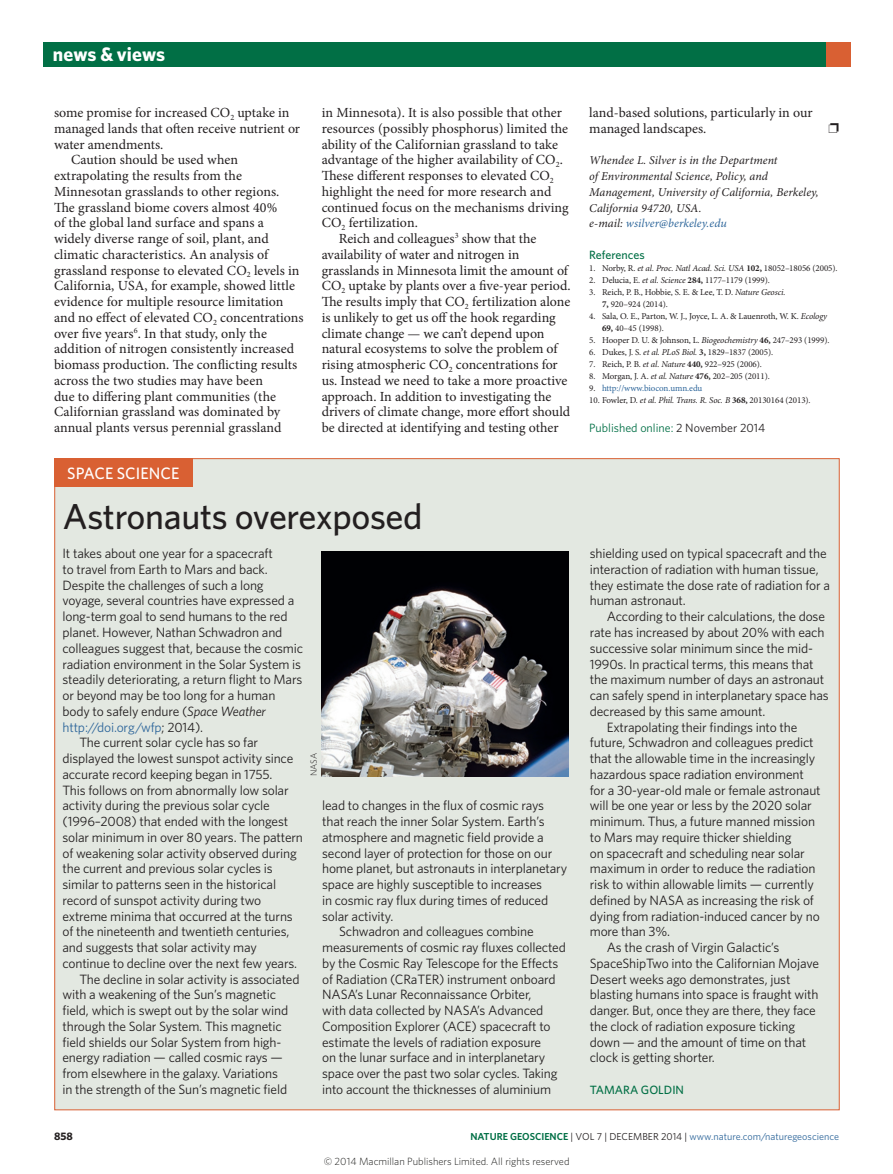
<style>
.page{position:relative;width:893px;height:1174px;background:#fff}
.page>*{position:absolute;margin:0;border:0;box-sizing:border-box;transform-origin:0 0}
.Pic_story_title{font:500 36px "Whitney";letter-spacing:-.01em;color:#231f20}
.t1{font:700 19.5px "Whitney";color:#fff}
.Pic_story_subject{font:500 16.5px "Whitney";color:#fff}
.Body_text{font:13.95px/15.8px "Minion Pro";color:#231f20}
.Pic_story_body_text{font:13.5px/15.8px "Whitney";letter-spacing:-.01em;color:#231f20}
.Pic_story_body_firs{font:13.5px/15.8px "Whitney";letter-spacing:-.01em;color:#231f20}
.Author_information{font:italic 12px/15.8px "Minion Pro";letter-spacing:.005em;color:#231f20}
.Published_Corrected{font:12px "Whitney";color:#016f45}
.Pic_story_author{font:500 12px "Whitney";color:#016f45}
.Ref_head{font:500 12px "Whitney";color:#016f45}
.t2{font:700 10.8px "Whitney";color:#231f20}
.t3{font:300 10.5px "Whitney";color:#1d1d1b}
.t4{font:10.2px "Whitney";color:#2f679b}
.References{font:9px/12px "Minion Pro";letter-spacing:-.01em;color:#231f20}
.References-2{font:9px "Minion Pro";letter-spacing:-.01em;color:#2f679b}
.Picture_credit{font:300 9px "Whitney";color:#231f20}
.s1{font-style:italic}
.s2{color:#2f679b}
.s3{font-weight:700}
.s4{color:#231f20}
.s5{font-weight:600;color:#016f45}
</style>
<div class="page">
<div style="left:43px;top:43px;width:807px;height:24px;background:#016f45"></div>
<div style="left:826px;top:43px;width:24px;height:24px;background:#d96033"></div>
<div style="left:54px;top:458px;width:785px;height:652px;background:#e3e8e1;border:1px solid #d96033"></div>
<div style="left:55px;top:458px;width:138px;height:28px;background:#d96033"></div>
<img style="left:322px;top:551px;width:246px;height:225px">
<h2 class="t1" style="left:53px;top:41px;width:114px">news &amp; views</h2>
<p class="Body_text" style="left:54px;top:105px;width:248px">some promise for increased CO<sub>2</sub> uptake in managed lands that often receive nutrient or water amendments.</p>
<p class="Body_text" style="left:54px;top:152px;width:251px;text-indent:17px">Caution should be used when extrapolating the results from the Minnesotan grasslands to other regions.<br>The grassland biome covers almost 40%<br>of the global land surface and spans a widely diverse range of soil, plant, and climatic characteristics. An analysis of grassland response to elevated CO<sub>2</sub> levels in California, USA, for example, showed little evidence for multiple resource limitation and no effect of elevated CO<sub>2</sub> concentrations over five years<sup>6</sup>. In that study, only the addition of nitrogen consistently increased biomass production. The conflicting results across the two studies may have been<br>due to differing plant communities (the Californian grassland was dominated by annual plants versus perennial grassland</p>
<p class="Pic_story_subject" style="left:67px;top:462px;width:114px">SPACE SCIENCE</p>
<p class="Body_text" style="left:322px;top:105px;width:249px">in Minnesota). It is also possible that other resources (possibly phosphorus) limited the ability of the Californian grassland to take advantage of the higher availability of CO<sub>2</sub>.<br>These different responses to elevated CO<sub>2 </sub>highlight the need for more research and continued focus on the mechanisms driving CO<sub>2</sub> fertilization.</p>
<p class="Body_text" style="left:322px;top:231px;width:250px;text-indent:17px">Reich and colleagues<sup>3</sup> show that the availability of water and nitrogen in grasslands in Minnesota limit the amount of CO<sub>2</sub> uptake by plants over a five-year period.<br>The results imply that CO<sub>2</sub> fertilization alone is unlikely to get us off the hook regarding climate change — we can’t depend upon natural ecosystems to solve the problem of rising atmospheric CO<sub>2</sub> concentrations for us. Instead we need to take a more proactive approach. In addition to investigating the drivers of climate change, more effort should be directed at identifying and testing other</p>
<p class="Pic_story_title" style="left:63px;top:492px;width:361px">Astronauts overexposed</p>
<p class="Pic_story_body_firs" style="left:63px;top:545px;width:242px">It takes about one year for a spacecraft<br>to travel from Earth to Mars and back.<br>Despite the challenges of such a long voyage, several countries have expressed a long-term goal to send humans to the red planet. However, Nathan Schwadron and colleagues suggest that, because the cosmic radiation environment in the Solar System is steadily deteriorating, a return flight to Mars or beyond may be too long for a human body to safely endure (<span class="s1">Space Weather </span><span class="s2">http://doi.org/wfp</span>; 2014).</p>
<p class="Pic_story_body_text" style="left:63px;top:734px;width:242px;text-indent:17px">The current solar cycle has so far displayed the lowest sunspot activity since accurate record keeping began in 1755.<br>This follows on from abnormally low solar activity during the previous solar cycle (1996–2008) that ended with the longest solar minimum in over 80 years. The pattern of weakening solar activity observed during the current and previous solar cycles is similar to patterns seen in the historical record of sunspot activity during two extreme minima that occurred at the turns of the nineteenth and twentieth centuries, and suggests that solar activity may continue to decline over the next few years.</p>
<p class="Pic_story_body_text" style="left:63px;top:970px;width:239px;text-indent:17px">The decline in solar activity is associated with a weakening of the Sun’s magnetic field, which is swept out by the solar wind through the Solar System. This magnetic field shields our Solar System from high&shy;energy radiation — called cosmic rays — from elsewhere in the galaxy. Variations<br>in the strength of the Sun’s magnetic field</p>
<p class="Picture_credit" style="left:308px;top:776px;width:25px;rotate:-90deg">NASA</p>
<p class="Pic_story_body_text" style="left:322px;top:797px;width:247px">lead to changes in the flux of cosmic rays that reach the inner Solar System. Earth’s atmosphere and magnetic field provide a second layer of protection for those on our home planet, but astronauts in interplanetary space are highly susceptible to increases<br>in cosmic ray flux during times of reduced solar activity.</p>
<p class="Pic_story_body_text" style="left:322px;top:923px;width:245px;text-indent:17px">Schwadron and colleagues combine measurements of cosmic ray fluxes collected by the Cosmic Ray Telescope for the Effects of Radiation (CRaTER) instrument onboard NASA’s Lunar Reconnaissance Orbiter,<br>with data collected by NASA’s Advanced Composition Explorer (ACE) spacecraft to estimate the levels of radiation exposure<br>on the lunar surface and in interplanetary space over the past two solar cycles. Taking into account the thicknesses of aluminium</p>
<p class="Body_text" style="left:589px;top:105px;width:225px">land-based solutions, particularly in our managed landscapes.</p>
<p class="Author_information" style="left:589px;top:153px;width:231px">Whendee L. Silver is in the Department<br>of Environmental Science, Policy, and Management, University of California, Berkeley, California 94720, USA.<br>e-mail: <span class="s2">wsilver@berkeley.edu</span></p>
<p class="Ref_head" style="left:589px;top:247px;width:57px">References</p>
<p class="References" style="left:589px;top:262px;width:250px">1. Norby, R. <span class="s1">et al. Proc. Natl Acad. Sci. USA</span> <span class="s3">102,</span> 18052–18056 (2005).</p>
<p class="References" style="left:589px;top:274px;width:182px">2. Delucia, E. <span class="s1">et al. Science</span> <span class="s3">284,</span> 1177–1179 (1999).</p>
<p class="References" style="left:602px;top:286px;width:185px;text-indent:-13px">3. Reich, P. B., Hobbie, S. E. &amp; Lee, T. D. <span class="s1">Nature Geosci.<br></span><span class="s3">7,</span> 920–924 (2014).</p>
<p class="References" style="left:602px;top:310px;width:227px;text-indent:-13px">4. Sala, O. E., Parton, W. J., Joyce, L. A. &amp; Lauenroth, W. K. <span class="s1">Ecology<br></span><span class="s3">69,</span> 40–45 (1998).</p>
<p class="References" style="left:589px;top:334px;width:242px">5. Hooper D. U. &amp; Johnson, L. <span class="s1">Biogeochemistry</span> <span class="s3">46,</span> 247–293 (1999).</p>
<p class="References" style="left:589px;top:346px;width:185px">6. Dukes, J. S. <span class="s1">et al. PLoS Biol.</span> <span class="s3">3,</span> 1829–1837 (2005).</p>
<p class="References" style="left:589px;top:358px;width:174px">7. Reich, P. B. <span class="s1">et al. Nature</span> <span class="s3">440,</span> 922–925 (2006).</p>
<p class="References" style="left:589px;top:370px;width:182px">8. Morgan, J. A. <span class="s1">et al. Nature</span> <span class="s3">476,</span> 202–205 (2011).</p>
<p class="References-2" style="left:589px;top:382px;width:115px"><span class="s4">9.</span> http://www.biocon.umn.edu</p>
<p class="References" style="left:589px;top:394px;width:223px">10. Fowler, D. <span class="s1">et al. Phil. Trans. R. Soc. B</span> <span class="s3">368,</span> 20130164 (2013).</p>
<p class="Published_Corrected" style="left:589px;top:420px;width:177px">Published online: <span class="s4">2 November 2014</span></p>
<p class="Pic_story_body_text" style="left:590px;top:545px;width:242px">shielding used on typical spacecraft and the interaction of radiation with human tissue, they estimate the dose rate of radiation for a human astronaut.</p>
<p class="Pic_story_body_text" style="left:590px;top:608px;width:240px;text-indent:17px">According to their calculations, the dose rate has increased by about 20% with each successive solar minimum since the mid-1990s. In practical terms, this means that the maximum number of days an astronaut can safely spend in interplanetary space has decreased by this same amount.</p>
<p class="Pic_story_body_text" style="left:590px;top:718px;width:232px;text-indent:17px">Extrapolating their findings into the future, Schwadron and colleagues predict that the allowable time in the increasingly hazardous space radiation environment for a 30-year-old male or female astronaut will be one year or less by the 2020 solar minimum. Thus, a future manned mission to Mars may require thicker shielding<br>on spacecraft and scheduling near solar maximum in order to reduce the radiation risk to within allowable limits — currently defined by NASA as increasing the risk of dying from radiation-induced cancer by no more than 3%.</p>
<p class="Pic_story_body_text" style="left:590px;top:939px;width:231px;text-indent:17px">As the crash of Virgin Galactic’s SpaceShipTwo into the Californian Mojave Desert weeks ago demonstrates, just blasting humans into space is fraught with danger. But, once they are there, they face the clock of radiation exposure ticking down — and the amount of time on that clock is getting shorter.</p>
<p class="Pic_story_author" style="left:590px;top:1081px;width:96px">TAMARA GOLDIN</p>
<p class="t2" style="left:54px;top:1129px;width:20px">858</p>
<p class="t4" style="left:470px;top:1129px;width:370px"><span class="s5">NATURE GEOSCIENCE</span> <span class="s4">| VOL 7 | DECEMBER 2014 |</span> www.nature.com/naturegeoscience</p>
<p class="t3" style="left:324px;top:1154px;width:247px">© 2014 Macmillan Publishers Limited. All rights reserved</p>
</div>
